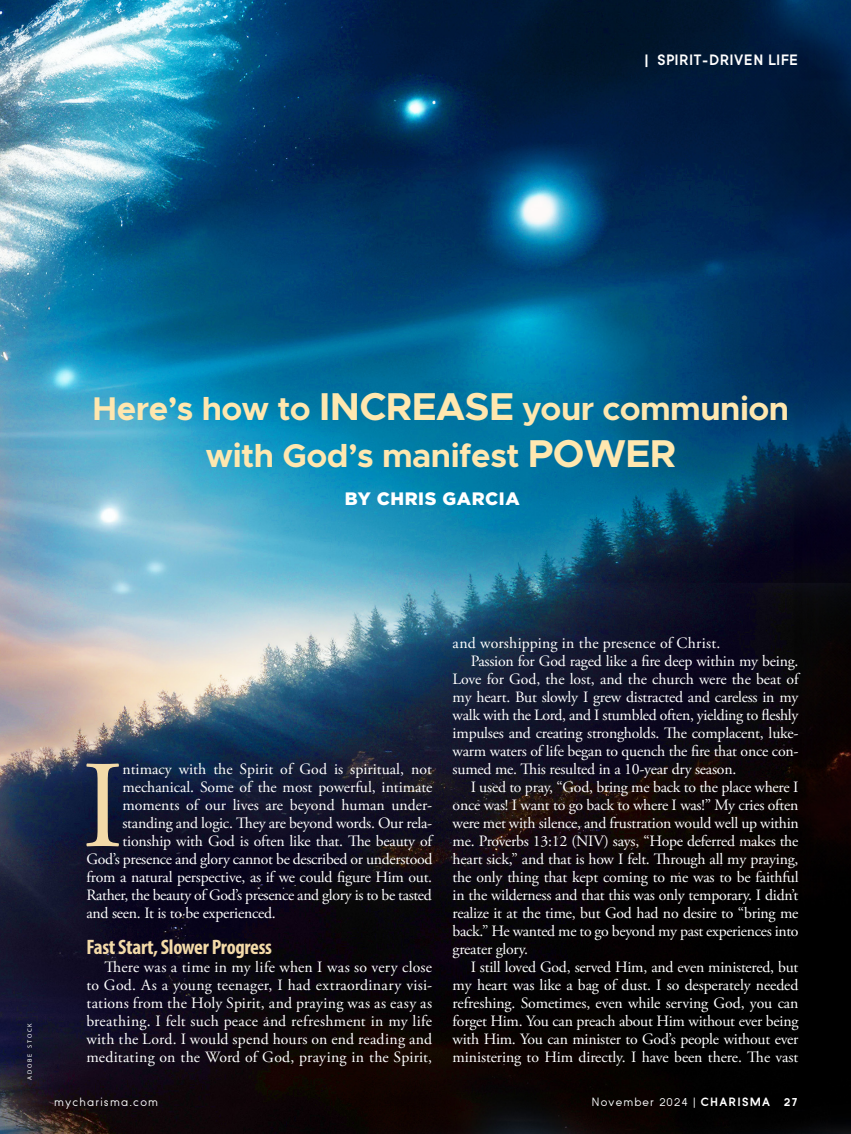
<style>
.page{position:relative;width:851px;height:1134px;background:#fff}
.page>*{position:absolute;margin:0;border:0;box-sizing:border-box;transform-origin:0 0}
.FEATURES-OPENING_PARAGRAPH__I{font:124.35px "Adobe Garamond Pro";color:#f3daa8}
.BODY_TEXT{font:700 33px/46.8px "Metropolis";letter-spacing:-.015em;color:#ffe7af;text-align:center}
.FEATURES-BODY_HEAD{font:700 condensed 21px "Myriad Pro";letter-spacing:-.015em;color:#f3daa8}
.FEATURES-BYLINE{font:900 18px "Gotham";letter-spacing:.03em;color:#fff}
.BODY_TEXT-2{font:15.75px/18px "Adobe Garamond Pro";letter-spacing:-.005em;color:#fff;text-align:justify}
.FEATURES-OPENING_PARAGRAPH__I-2{font:15.75px "Adobe Garamond Pro";letter-spacing:-.015em;color:#fff}
.BODY_TEXT-3{font:15.75px "Adobe Garamond Pro";letter-spacing:.015em;color:#fff}
.FEATURES-TAG{font:700 15px "Sofia";letter-spacing:.03em;color:#fff}
.FOLIO-page_number{font:12px "Sofia";letter-spacing:.1em;color:#fff}
.FOLIO-website{font:12px "Sofia";letter-spacing:.1em;color:#fff}
.PHOTO-credit{font:6.3px "Myriad Pro";letter-spacing:.3em;color:#fff}
.s1{font-size:39px}
.s2{font-weight:700}
</style>
<div class="page">
<img style="left:0;top:0;width:850px;height:1134px">
<p class="FEATURES-TAG" style="left:644px;top:50px;width:155px">| SPIRIT-DRIVEN LIFE</p>
<p class="BODY_TEXT" style="left:93px;top:384px;width:698px">Here’s how to <span class="s1">INCREASE</span> your communion with God’s manifest <span class="s1">POWER</span></p>
<p class="FEATURES-BYLINE" style="left:345px;top:487px;width:176px">BY CHRIS GARCIA</p>
<p class="PHOTO-credit" style="left:26px;top:1080px;width:58px;rotate:-90deg">ADOBE STOCK</p>
<p class="FEATURES-OPENING_PARAGRAPH__I" style="left:82px;top:732px;width:44px">I</p>
<p class="FEATURES-OPENING_PARAGRAPH__I-2" style="left:122px;top:760px;width:311px">ntimacy with the Spirit of God is spiritual, not</p>
<p class="FEATURES-OPENING_PARAGRAPH__I-2" style="left:122px;top:778px;width:311px">mechanical. Some of the most powerful, intimate</p>
<p class="FEATURES-OPENING_PARAGRAPH__I-2" style="left:122px;top:796px;width:311px">moments of our lives are beyond human under-</p>
<p class="FEATURES-OPENING_PARAGRAPH__I-2" style="left:122px;top:814px;width:311px">standing and logic. They are beyond words. Our rela-</p>
<p class="FEATURES-OPENING_PARAGRAPH__I-2" style="left:122px;top:832px;width:311px">tionship with God is often like that. The beauty of</p>
<p class="FEATURES-OPENING_PARAGRAPH__I-2" style="left:86px;top:850px;width:347px">God’s presence and glory cannot be described or understood</p>
<p class="FEATURES-OPENING_PARAGRAPH__I-2" style="left:86px;top:868px;width:347px">from a natural perspective, as if we could figure Him out.</p>
<p class="FEATURES-OPENING_PARAGRAPH__I-2" style="left:86px;top:886px;width:347px">Rather, the beauty of God’s presence and glory is to be tasted</p>
<p class="FEATURES-OPENING_PARAGRAPH__I-2" style="left:86px;top:904px;width:191px">and seen. It is to be experienced.</p>
<p class="FEATURES-BODY_HEAD" style="left:86px;top:934px;width:187px">Fast Start, Slower Progress</p>
<p class="BODY_TEXT-2" style="left:86px;top:959px;width:347px;text-indent:18px">There was a time in my life when I was so very close to God. As a young teenager, I had extraordinary visi&shy;tations from the Holy Spirit, and praying was as easy as breathing. I felt such peace and refreshment in my life with the Lord. I would spend hours on end reading and meditating on the Word of God, praying in the Spirit,</p>
<p class="BODY_TEXT-3" style="left:452px;top:634px;width:269px">and worshipping in the presence of Christ.</p>
<p class="BODY_TEXT-2" style="left:452px;top:653px;width:347px;text-indent:18px">Passion for God raged like a fire deep within my being.<br>Love for God, the lost, and the church were the beat of my heart. But slowly I grew distracted and careless in my walk with the Lord, and I stumbled often, yielding to fleshly impulses and creating strongholds. The complacent, luke&shy;warm waters of life began to quench the fire that once con&shy;sumed me. This resulted in a 10-year dry season.</p>
<p class="BODY_TEXT-2" style="left:452px;top:779px;width:347px;text-indent:18px">I used to pray, “God, bring me back to the place where I once was! I want to go back to where I was!” My cries often were met with silence, and frustration would well up within me. Proverbs 13:12 (NIV) says, “Hope deferred makes the heart sick,” and that is how I felt. Through all my praying, the only thing that kept coming to me was to be faithful in the wilderness and that this was only temporary. I didn’t realize it at the time, but God had no desire to “bring me back.” He wanted me to go beyond my past experiences into greater glory.</p>
<p class="BODY_TEXT-2" style="left:452px;top:959px;width:347px;text-indent:18px">I still loved God, served Him, and even ministered, but my heart was like a bag of dust. I so desperately needed refreshing. Sometimes, even while serving God, you can forget Him. You can preach about Him without ever being with Him. You can minister to God’s people without ever ministering to Him directly. I have been there. The vast</p>
<p class="FOLIO-website" style="left:54px;top:1095px;width:106px">mycharisma.com</p>
<p class="FOLIO-page_number" style="left:592px;top:1096px;width:206px">November 2024 | <span class="s2">CHARISMA 27</span></p>
</div>
